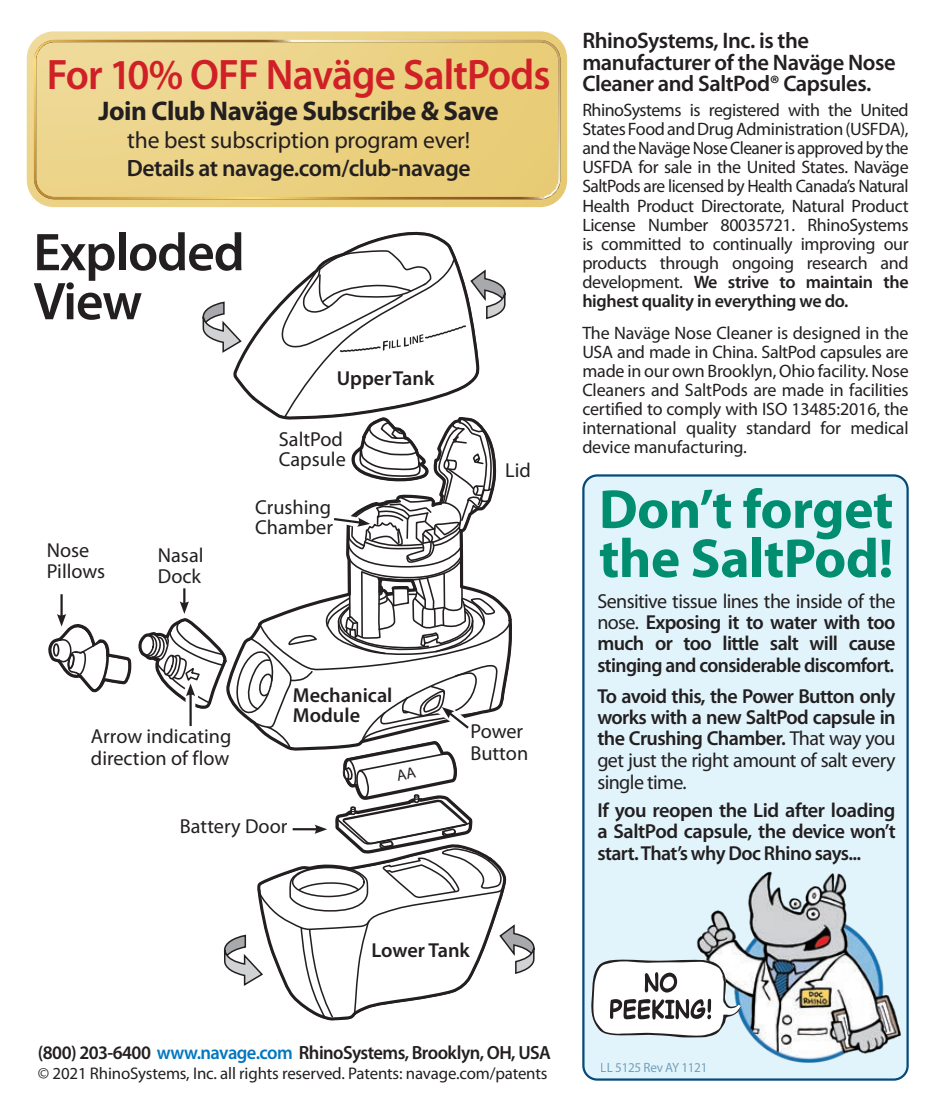
<style>
.page{position:relative;width:952px;height:1117px;background:#fff}
.page>*{position:absolute;margin:0;border:0;box-sizing:border-box;transform-origin:0 0}
.t1{font:700 55.35px/49.1px "Myriad Pro";letter-spacing:-.01em;color:#008d70}
.t2{font:600 53.55px/49.1px "Myriad Pro";letter-spacing:-.02em;color:#231f20}
.t3{font:600 42.75px "Myriad Pro";letter-spacing:-.02em;color:#d02027;scale:.96 1}
.t4{font:700 27px "Myriad Pro";letter-spacing:-.02em;color:#231f20}
.t5{font:23.62px "Myriad Pro";letter-spacing:-.01em;color:#231f20}
.t6{font:600 23.62px "Myriad Pro";letter-spacing:-.02em;color:#231f20}
.t7{font:600 22.5px/21.4px "Myriad Pro";letter-spacing:-.02em;color:#231f20}
.t8{font:600 20.25px/21.4px "Myriad Pro";letter-spacing:-.03em;color:#231f20;text-align:justify}
.t9{font:20.25px/20.2px "Myriad Pro";color:#231f20}
.t10{font:600 20.25px/20.2px "Myriad Pro";color:#231f20}
.t11{font:600 20.25px "Myriad Pro";letter-spacing:-.01em;color:#231f20}
.t12{font:600 19.12px "Myriad Pro";letter-spacing:-.03em;color:#231f20}
.t13{font:18px/19.1px "Myriad Pro";letter-spacing:-.02em;color:#231f20;text-align:justify}
.t14{font:16.88px "Myriad Pro";letter-spacing:-.01em;color:#231f20}
.t15{font:13.5px "Myriad Pro";letter-spacing:-.02em;color:#054b79}
.s1{font-weight:600}
.s2{font-weight:400}
.s3{color:#0077c0}
</style>
<div class="page">
<div style="left:583px;top:475px;width:324px;height:604px;background:#e1f4fc;border-radius:14px"></div>
<div style="left:582px;top:474px;width:327px;height:606px;border:2px solid #054b79;border-radius:14px"></div>
<svg style="left:350px;top:231px;width:103px;height:18px"></svg>
<hr style="left:60px;top:594px;width:3px;height:23px;background:#231f20">
<svg style="left:48px;top:613px;width:84px;height:80px"></svg>
<div style="left:53px;top:643px;width:6px;height:13px;border:2px solid #231f20;border-radius:50%"></div>
<img style="left:688px;top:860px;width:221px;height:214px">
<svg style="left:591px;top:959px;width:150px;height:78px;background:#d0d2d4"></svg>
<svg style="left:27px;top:31px;width:540px;height:176px;background:#ebd286"></svg>
<div style="left:34px;top:40px;width:526px;height:159px;border:2px solid #fff;border-radius:19px"></div>
<svg style="left:139px;top:249px;width:396px;height:768px"></svg>
<h3 class="t3" style="left:47px;top:47px;width:526px">For 10% OFF Naväge SaltPods</h3>
<h3 class="t4" style="left:99px;top:93px;width:402px">Join Club Naväge Subscribe &amp; Save</h3>
<h3 class="t5" style="left:127px;top:126px;width:344px">the best subscription program ever!</h3>
<h3 class="t6" style="left:127px;top:153px;width:345px">Details at navage.com/club-navage</h3>
<h2 class="t2" style="left:33px;top:226px;width:213px">Exploded<br>View</h2>
<p class="t9" style="left:47px;top:540px;width:60px">Nose<br>Pillows</p>
<p class="t9" style="left:158px;top:545px;width:47px">Nasal<br>Dock</p>
<p class="t10" style="left:337px;top:367px;width:99px">Upper Tank</p>
<p class="t9" style="left:279px;top:428px;width:68px">SaltPod<br>Capsule</p>
<p class="t9" style="left:255px;top:496px;width:79px">Crushing<br>Chamber</p>
<p class="t9" style="left:505px;top:459px;width:27px">Lid</p>
<p class="t9" style="left:91px;top:724px;width:142px;line-height:22.5px">Arrow indicating direction of flow</p>
<p class="t10" style="left:293px;top:684px;width:101px">Mechanical<br>Module</p>
<p class="t9" style="left:180px;top:815px;width:109px">Battery Door</p>
<p class="t9" style="left:470px;top:719px;width:59px;line-height:22.5px">Power<br>Button</p>
<p class="t11" style="left:371px;top:936px;width:100px">Lower Tank</p>
<p class="t7" style="left:582px;top:29px;width:315px">RhinoSystems, Inc. is the manufacturer of the Naväge Nose<br>Cleaner and SaltPod® Capsules.</p>
<p class="t13" style="left:582px;top:100px;width:328px">RhinoSystems is registered with the United States Food and Drug Administration (USFDA), and the Naväge Nose Cleaner is approved by the USFDA for sale in the United States. Naväge SaltPods are licensed by Health Canada’s Natural Health Product Directorate, Natural Product License Number 80035721. RhinoSystems is committed to continually improving our products through ongoing research and development. <span class="s1">We strive to maintain the highest quality in everything we do.</span></p>
<p class="t13" style="left:582px;top:323px;width:328px">The Naväge Nose Cleaner is designed in the USA and made in China. SaltPod capsules are made in our own Brooklyn, Ohio facility. Nose Cleaners and SaltPods are made in facilities certified to comply with ISO 13485:2016, the international quality standard for medical device manufacturing.</p>
<h1 class="t1" style="left:599px;top:482px;width:296px">Don’t forget the SaltPod!</h1>
<p class="t8" style="left:597px;top:589px;width:300px"><span class="s2">Sensitive tissue lines the inside of the nose.</span> Exposing it to water with too much or too little salt will cause stinging and considerable discomfort.</p>
<p class="t8" style="left:597px;top:684px;width:300px">To avoid this, the Power Button only works with a new SaltPod capsule in the Crushing Chamber. <span class="s2">That way you get just the right amount of salt every single time.</span></p>
<p class="t8" style="left:597px;top:798px;width:300px">If you reopen the Lid after loading a SaltPod capsule, the device won’t start. That’s why Doc Rhino says...</p>
<p class="t12" style="left:38px;top:1040px;width:515px">(800) 203-6400 <span class="s3">www.navage.com</span> RhinoSystems, Brooklyn, OH, USA</p>
<p class="t14" style="left:38px;top:1062px;width:511px">© 2021 RhinoSystems, Inc. all rights reserved. Patents: navage.com/patents</p>
<p class="t15" style="left:601px;top:1058px;width:108px">LL 5125 Rev AY 1121</p>
</div>
